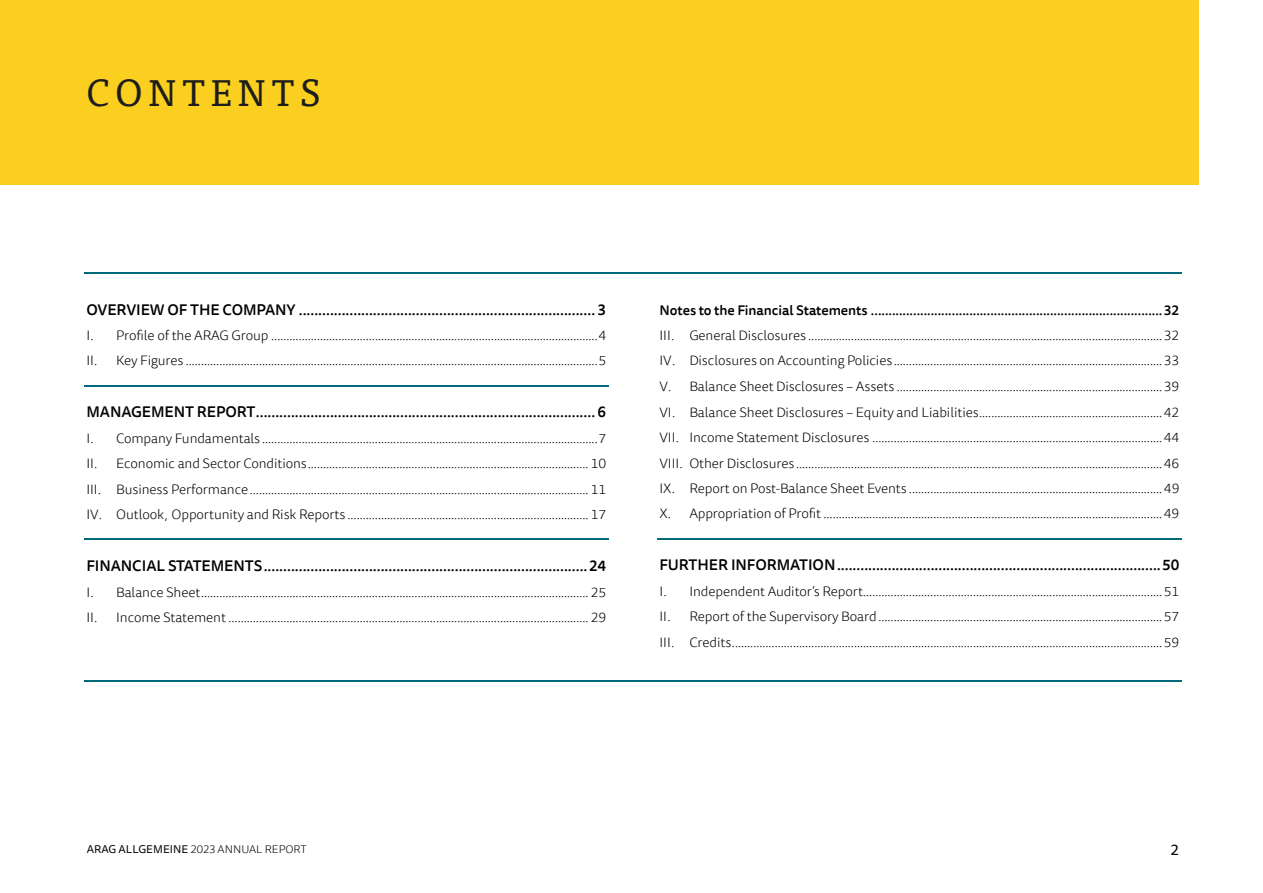
<style>
.page{position:relative;width:1263px;height:893px;background:#fff}
.page>*{position:absolute;margin:0;border:0;box-sizing:border-box;transform-origin:0 0}
.t1{font:37.5px "Tisa OT";letter-spacing:.16em;color:#000}
.t2{font:16.5px "Calibri";color:#000}
.t3{font:500 15.15px "Tisa Sans OT";letter-spacing:-.005em;color:#000}
.t4{font:15.15px "Tisa Sans OT";color:#000}
.t5{font:300 13.65px/25.5px "Tisa Sans OT";letter-spacing:-.005em;color:#000;text-align:justify}
.t6{font:500 13.65px "Tisa Sans OT";letter-spacing:-.01em;color:#000}
.t7{font:300 11.1px "Tisa Sans OT";letter-spacing:.005em;color:#000}
.s1{font-weight:400}
</style>
<div class="page">
<hr style="left:84px;top:272px;width:1097px;height:2px;background:#006b7c">
<hr style="left:84px;top:385px;width:524px;height:1px;background:#006b7c">
<hr style="left:84px;top:539px;width:524px;height:1px;background:#006b7c">
<hr style="left:657px;top:538px;width:525px;height:1px;background:#006b7c">
<hr style="left:84px;top:680px;width:1097px;height:2px;background:#006b7c">
<div style="left:0;top:0;width:1198px;height:184px;background:#fbcf1f"></div>
<h1 class="t1" style="left:87px;top:71px;width:235px">CONTENTS</h1>
<p class="t3" style="left:86px;top:300px;width:521px">OVERVIEW OF THE COMPANY ............................................................................ 3</p>
<p class="t5" style="left:86px;top:323px;width:521px">I. Profile of the ARAG Group ...........................................................................................................4<br>II. Key Figures .......................................................................................................................................5</p>
<p class="t3" style="left:86px;top:403px;width:521px">MANAGEMENT REPORT....................................................................................... 6</p>
<p class="t5" style="left:86px;top:426px;width:521px">I. Company Fundamentals ..............................................................................................................7<br>II. Economic and Sector Conditions............................................................................................ 10<br>III. Business Performance............................................................................................................... 11<br>IV. Outlook, Opportunity and Risk Reports ............................................................................... 17</p>
<p class="t3" style="left:86px;top:556px;width:521px">FINANCIAL STATEMENTS...................................................................................24</p>
<p class="t5" style="left:86px;top:580px;width:521px">I. Balance Sheet............................................................................................................................... 25<br>II. Income Statement ...................................................................................................................... 29</p>
<p class="t6" style="left:660px;top:301px;width:521px">Notes to the Financial Statements ...................................................................................32</p>
<p class="t5" style="left:660px;top:323px;width:521px">III. General Disclosures ....................................................................................................................32<br>IV. Disclosures on Accounting Policies........................................................................................33<br>V. Balance Sheet Disclosures – Assets .......................................................................................39<br>VI. Balance Sheet Disclosures – Equity and Liabilities............................................................42<br>VII. Income Statement Disclosures ...............................................................................................44<br>VIII. Other Disclosures ........................................................................................................................46<br>IX. Report on Post-Balance Sheet Events ...................................................................................49<br>X. Appropriation of Profit ...............................................................................................................49</p>
<p class="t3" style="left:660px;top:556px;width:521px">FURTHER INFORMATION...................................................................................50</p>
<p class="t5" style="left:660px;top:579px;width:521px">I. Independent Auditor’s Report..................................................................................................51<br>II. Report of the Supervisory Board.............................................................................................57<br>III. Credits.............................................................................................................................................59</p>
<p class="t7" style="left:87px;top:842px;width:222px"><span class="s1">ARAG ALLGEMEINE</span> 2023 ANNUAL REPORT</p>
<p class="t4" style="left:1170px;top:840px;width:10px">2</p>
<p class="t2" style="left:86px;top:839px;width:119px">ARAG Allgemeine</p>
</div>
